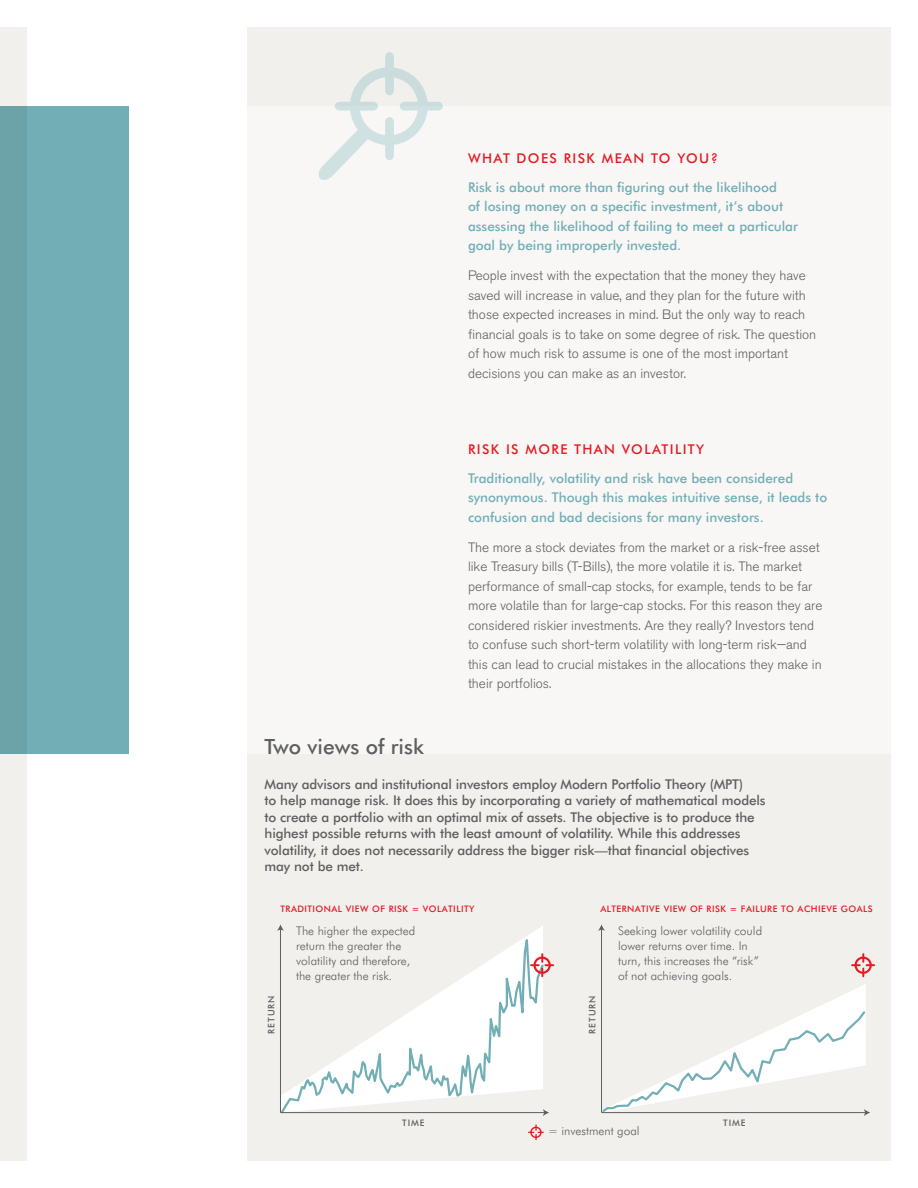
<style>
.page{position:relative;width:918px;height:1188px;background:#fff}
.page>*{position:absolute;margin:0;border:0;box-sizing:border-box;transform-origin:0 0}
.t1{font:500 21px "Futura BT";color:#5f5f62}
.t2{font:300 13.5px/19.5px "Akzidenz Grotesk BE";color:#5f5f62}
.t3{font:500 13.5px/16.5px "Futura BT";letter-spacing:-.01em;color:#5f5f62}
.t4{font:500 13.5px/19.5px "Futura BT";color:#72aeb6}
.t5{font:500 13.5px "Futura BT";letter-spacing:.1em;color:#e51a23}
.t6{font:300 12px/15px "Futura BT";color:#5f5f62}
.t7{font:500 9px "Futura BT";letter-spacing:.05em;color:#e51a23}
.t8{font:500 9px "Futura BT";letter-spacing:.1em;color:#5f5f62}
</style>
<div class="page">
<div style="left:0;top:27px;width:27px;height:1134px;background:#f2f0ed"></div>
<div style="left:248px;top:27px;width:643px;height:1134px;background:#f2f0ed"></div>
<div style="left:0;top:106px;width:128px;height:648px;background:linear-gradient(to right,#6ea6ad,#74b1ba)"></div>
<div style="left:221px;top:106px;width:681px;height:648px;background:#f8f7f5"></div>
<svg style="left:851px;top:953px;width:24px;height:24px"></svg>
<hr style="left:601px;top:929px;width:1px;height:184px;background:#5f5f62">
<svg style="left:598px;top:924px;width:7px;height:7px"></svg>
<svg style="left:281px;top:926px;width:262px;height:188px"></svg>
<svg style="left:601px;top:984px;width:269px;height:132px"></svg>
<svg style="left:530px;top:953px;width:24px;height:24px"></svg>
<hr style="left:280px;top:929px;width:1px;height:184px;background:#5f5f62">
<svg style="left:277px;top:924px;width:7px;height:7px"></svg>
<hr style="left:280px;top:1112px;width:265px;height:1px;background:#5f5f62">
<svg style="left:543px;top:1109px;width:6px;height:7px"></svg>
<svg style="left:528px;top:1124px;width:16px;height:16px"></svg>
<svg style="left:318px;top:52px;width:125px;height:128px"></svg>
<p class="t5" style="left:468px;top:150px;width:252px">What does risk mean to you?</p>
<p class="t4" style="left:468px;top:177px;width:332px">Risk is about more than figuring out the likelihood<br>of losing money on a specific investment, it’s about assessing the likelihood of failing to meet a particular goal by being improperly invested.</p>
<p class="t2" style="left:468px;top:266px;width:350px">People invest with the expectation that the money they have saved will increase in value, and they plan for the future with those expected increases in mind. But the only way to reach financial goals is to take on some degree of risk. The question of how much risk to assume is one of the most important decisions you can make as an investor.</p>
<p class="t5" style="left:468px;top:441px;width:9px">RISK</p>
<p class="t5" style="left:506px;top:441px;width:31px">IS MORE</p>
<p class="t5" style="left:574px;top:441px;width:11px">THAN</p>
<p class="t5" style="left:622px;top:441px;width:69px">VOLATI LITY</p>
<p class="t4" style="left:468px;top:468px;width:361px">Traditionally, volatility and risk have been considered synonymous. Though this makes intuitive sense, it leads to confusion and bad decisions for many investors.</p>
<p class="t2" style="left:468px;top:538px;width:356px">The more a stock deviates from the market or a risk-free asset like Treasury bills (T-Bills), the more volatile it is. The market performance of small-cap stocks, for example, tends to be far more volatile than for large-cap stocks. For this reason they are considered riskier investments. Are they really? Investors tend to confuse such short-term volatility with long-term risk—and this can lead to crucial mistakes in the allocations they make in their portfolios.</p>
<h1 class="t1" style="left:265px;top:734px;width:161px">Two views of risk</h1>
<p class="t3" style="left:265px;top:775px;width:459px">Many advisors and institutional investors employ Modern Portfolio Theory (MPT</p>
<p class="t3" style="left:265px;top:775px;width:503px;text-indent:474px">)<br>to help manage risk. It does this by incorporating a variety of mathematical models to create a portfolio with an optimal mix of assets. The objective is to produce the highest possible returns with the least amount of volatility. While this addresses volatility, it does not necessarily address the bigger risk—that financial objectives may not be met.</p>
<p class="t7" style="left:281px;top:903px;width:195px">TRADITIONAL VIEW OF RISK = VOLATILITY</p>
<p class="t7" style="left:600px;top:903px;width:274px">ALTERNATIVE VIEW OF RISK = FAILURE TO ACHIEVE GOALS</p>
<p class="t6" style="left:296px;top:924px;width:121px">The higher the expected return the greater the volatility and therefore, the greater the risk.</p>
<p class="t6" style="left:618px;top:924px;width:146px">Seeking lower volatility could lower returns over time. In turn, this increases the “risk” of not achieving goals.</p>
<p class="t8" style="left:266px;top:1034px;width:39px;rotate:-90deg">RETURN</p>
<p class="t8" style="left:402px;top:1117px;width:24px">TIME</p>
<p class="t8" style="left:587px;top:1034px;width:39px;rotate:-90deg">RETURN</p>
<p class="t6" style="left:548px;top:1123px;width:93px">= investment goal</p>
<p class="t8" style="left:723px;top:1117px;width:24px">TIME</p>
</div>
